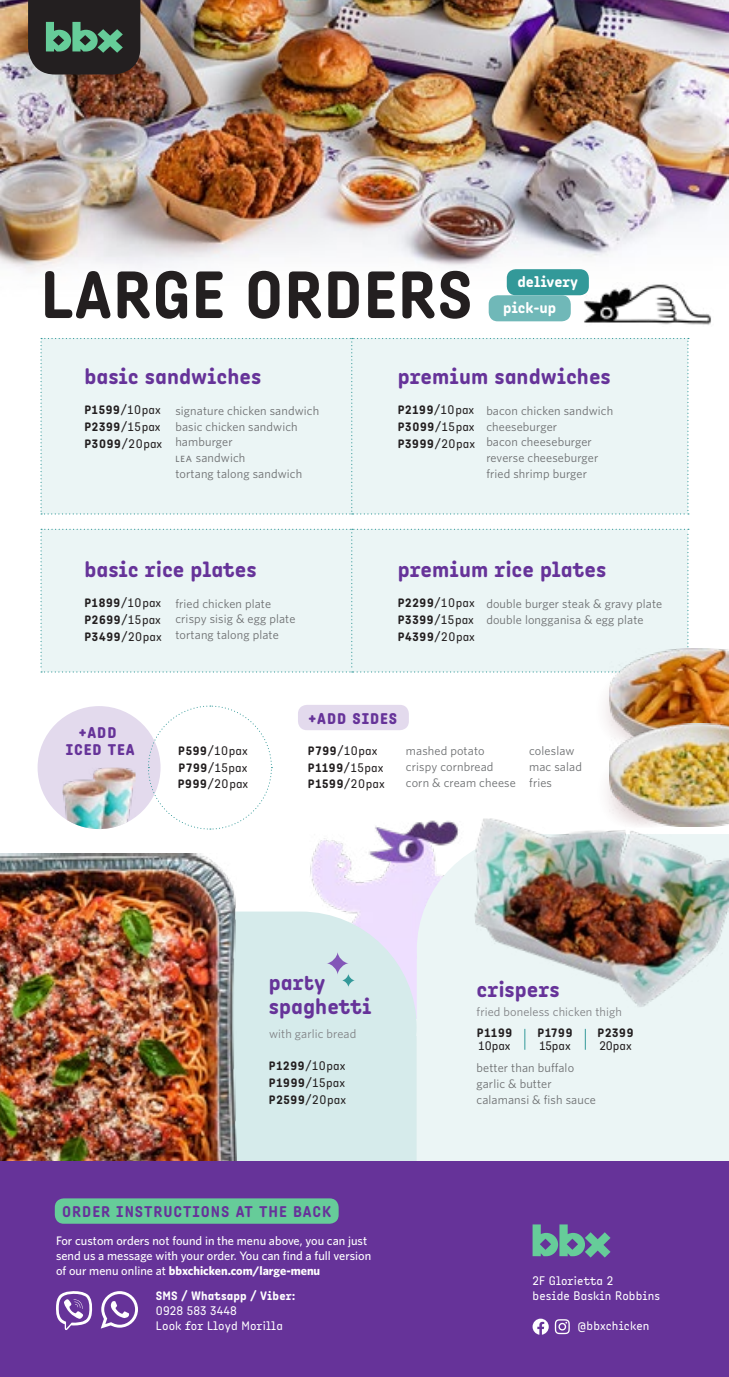
<style>
.page{position:relative;width:729px;height:1377px;background:#fff}
.page>*{position:absolute;margin:0;border:0;box-sizing:border-box;transform-origin:0 0}
.t1{font:700 67.5px "TRY Angus";letter-spacing:.01em;color:#231f20}
.t2{font:700 22.5px/24.8px "TRY Angus";color:#639}
.t3{font:700 15.75px "TRY Angus";letter-spacing:.06em;color:#639}
.t4{font:800 15.75px/16.9px "TRY Angus";letter-spacing:.06em;color:#639;text-align:center}
.t5{font:700 15.75px/26.1px "TRY Angus";color:#fff}
.t6{font:12.38px/15.8px "Whitney HTF";letter-spacing:.01em;color:#6d6f71}
.t7{font:12.38px/16.9px "TRY Angus";color:#231f20;text-align:justify}
.t8{font:500 12.38px/14.8px "Whitney HTF";color:#fff}
.t9{font:12.38px/14.8px "TRY Angus";letter-spacing:.01em;color:#fff}
.t10{font:12.38px/16.9px "TRY Angus";letter-spacing:.03em;color:#231f20}
.t11{font:12.38px "Whitney HTF";letter-spacing:.01em;color:#808285}
.t12{font:700 12.38px "TRY Angus";letter-spacing:.01em;color:#fff}
.t13{font:700 12.38px "TRY Angus";letter-spacing:.06em;color:#231f20}
.s1{font-weight:700}
.s2{font-weight:500;font-size:9px}
</style>
<div class="page">
<img style="left:296px;top:820px;width:163px;height:92px">
<div style="left:417px;top:834px;width:312px;height:327px;background:#ebf5f5"></div>
<div style="left:237px;top:912px;width:180px;height:249px;background:#d6ebeb"></div>
<img style="left:0;top:854px;width:237px;height:307px">
<img style="left:468px;top:818px;width:261px;height:191px">
<img style="left:0;top:0;width:729px;height:247px">
<div style="left:0;top:1161px;width:729px;height:216px;background:#639"></div>
<div style="left:567px;top:756px;width:154px;height:72px;background:#fff;border-radius:50%"></div>
<img style="left:610px;top:648px;width:119px;height:75px">
<img style="left:610px;top:723px;width:119px;height:103px">
<div style="left:38px;top:706px;width:123px;height:123px;background:#e3daed;border-radius:50%"></div>
<img style="left:63px;top:768px;width:73px;height:61px">
<svg style="left:147px;top:705px;width:125px;height:125px"></svg>
<div style="left:298px;top:705px;width:111px;height:25px;background:#e3daed;border-radius:9px"></div>
<div style="left:55px;top:1198px;width:284px;height:26px;background:#6c9;border-radius:9px"></div>
<svg style="left:28px;top:0;width:112px;height:75px;background:#323e37"></svg>
<div style="left:507px;top:269px;width:82px;height:26px;background:#399;border-radius:9px"></div>
<div style="left:489px;top:295px;width:82px;height:26px;background:#70b8b8;border-radius:9px"></div>
<svg style="left:533px;top:1224px;width:78px;height:34px"></svg>
<img style="left:582px;top:282px;width:129px;height:43px">
<svg style="left:326px;top:952px;width:23px;height:23px"></svg>
<svg style="left:342px;top:973px;width:13px;height:14px"></svg>
<div style="left:40px;top:529px;width:649px;height:144px;background:#ebf5f5"></div>
<div style="left:40px;top:338px;width:649px;height:177px;background:#ebf5f5"></div>
<svg style="left:524px;top:1029px;width:1px;height:21px"></svg>
<svg style="left:585px;top:1029px;width:1px;height:21px"></svg>
<svg style="left:56px;top:1291px;width:37px;height:39px"></svg>
<svg style="left:101px;top:1291px;width:37px;height:38px"></svg>
<svg style="left:555px;top:1319px;width:15px;height:15px"></svg>
<svg style="left:533px;top:1319px;width:16px;height:16px"></svg>
<h1 class="t1" style="left:40px;top:252px;width:434px">LARGE ORDERS</h1>
<p class="t5" style="left:503px;top:268px;width:77px;text-indent:14px">delivery pick-up</p>
<h2 class="t2" style="left:84px;top:364px;width:178px">basic sandwiches</h2>
<h2 class="t2" style="left:398px;top:364px;width:215px">premium sandwiches</h2>
<p class="t10" style="left:84px;top:401px;width:79px"><span class="s1">P1599</span>/10pax<br><span class="s1">P2399</span>/15pax<br><span class="s1">P3099</span>/20pax</p>
<p class="t7" style="left:398px;top:401px;width:79px"><span class="s1">P2199</span>/10pax <span class="s1">P3099</span>/15pax <span class="s1">P3999</span>/20pax</p>
<p class="t6" style="left:175px;top:402px;width:145px">signature chicken sandwich basic chicken sandwich hamburger<br><span class="s2">LEA</span> sandwich<br>tortang talong sandwich</p>
<p class="t6" style="left:486px;top:402px;width:128px">bacon chicken sandwich cheeseburger<br>bacon cheeseburger reverse cheeseburger fried shrimp burger</p>
<h2 class="t2" style="left:84px;top:557px;width:174px">basic rice plates</h2>
<h2 class="t2" style="left:398px;top:557px;width:210px">premium rice plates</h2>
<p class="t7" style="left:84px;top:594px;width:79px"><span class="s1">P1899</span>/10pax <span class="s1">P2699</span>/15pax <span class="s1">P3499</span>/20pax</p>
<p class="t7" style="left:398px;top:594px;width:79px"><span class="s1">P2299</span>/10pax <span class="s1">P3399</span>/15pax <span class="s1">P4399</span>/20pax</p>
<p class="t6" style="left:175px;top:595px;width:122px">fried chicken plate crispy sisig &amp; egg plate tortang talong plate</p>
<p class="t6" style="left:486px;top:595px;width:177px">double burger steak &amp; gravy plate double longganisa &amp; egg plate</p>
<p class="t4" style="left:66px;top:724px;width:71px">+ADD<br>ICED TEA</p>
<p class="t4" style="left:308px;top:710px;width:90px">+ADD SIDES</p>
<p class="t7" style="left:178px;top:742px;width:72px"><span class="s1">P599</span>/10pax <span class="s1">P799</span>/15pax <span class="s1">P999</span>/20pax</p>
<p class="t10" style="left:308px;top:742px;width:78px"><span class="s1">P799</span>/10pax<br><span class="s1">P1199</span>/15pax<br><span class="s1">P1599</span>/20pax</p>
<p class="t6" style="left:406px;top:743px;width:111px">mashed potato crispy cornbread corn &amp; cream cheese</p>
<p class="t6" style="left:529px;top:743px;width:54px">coleslaw mac salad fries</p>
<h2 class="t2" style="left:269px;top:969px;width:104px">party spaghetti</h2>
<p class="t11" style="left:269px;top:1026px;width:89px">with garlic bread</p>
<p class="t7" style="left:269px;top:1057px;width:79px"><span class="s1">P1299</span>/10pax <span class="s1">P1999</span>/15pax <span class="s1">P2599</span>/20pax</p>
<h2 class="t2" style="left:477px;top:977px;width:85px">crispers</h2>
<p class="t11" style="left:477px;top:1004px;width:147px">fried boneless chicken thigh</p>
<p class="t13" style="left:477px;top:1025px;width:37px">P1199</p>
<p class="t13" style="left:538px;top:1025px;width:36px">P1799</p>
<p class="t13" style="left:598px;top:1025px;width:37px">P2399</p>
<p class="t7" style="left:479px;top:1037px;width:33px">10pax</p>
<p class="t7" style="left:539px;top:1037px;width:33px">15pax</p>
<p class="t7" style="left:599px;top:1037px;width:34px">20pax</p>
<p class="t6" style="left:477px;top:1060px;width:121px">better than buffalo garlic &amp; butter calamansi &amp; fish sauce</p>
<p class="t3" style="left:62px;top:1202px;width:270px">ORDER INSTRUCTIONS AT THE BACK</p>
<p class="t8" style="left:56px;top:1233px;width:317px">For custom orders not found in the menu above, you can just send us a message with your order. You can find a full version of our menu online at <span class="s1">bbxchicken.com/large-menu</span></p>
<p class="t12" style="left:156px;top:1288px;width:141px">SMS / Whatsapp / Viber:</p>
<p class="t9" style="left:156px;top:1304px;width:129px">0928 583 3448<br>Look for Lloyd Morilla</p>
<p class="t9" style="left:533px;top:1274px;width:129px">2F Glorietta 2<br>beside Baskin Robbins</p>
<p class="t9" style="left:578px;top:1318px;width:73px">@bbxchicken</p>
</div>
